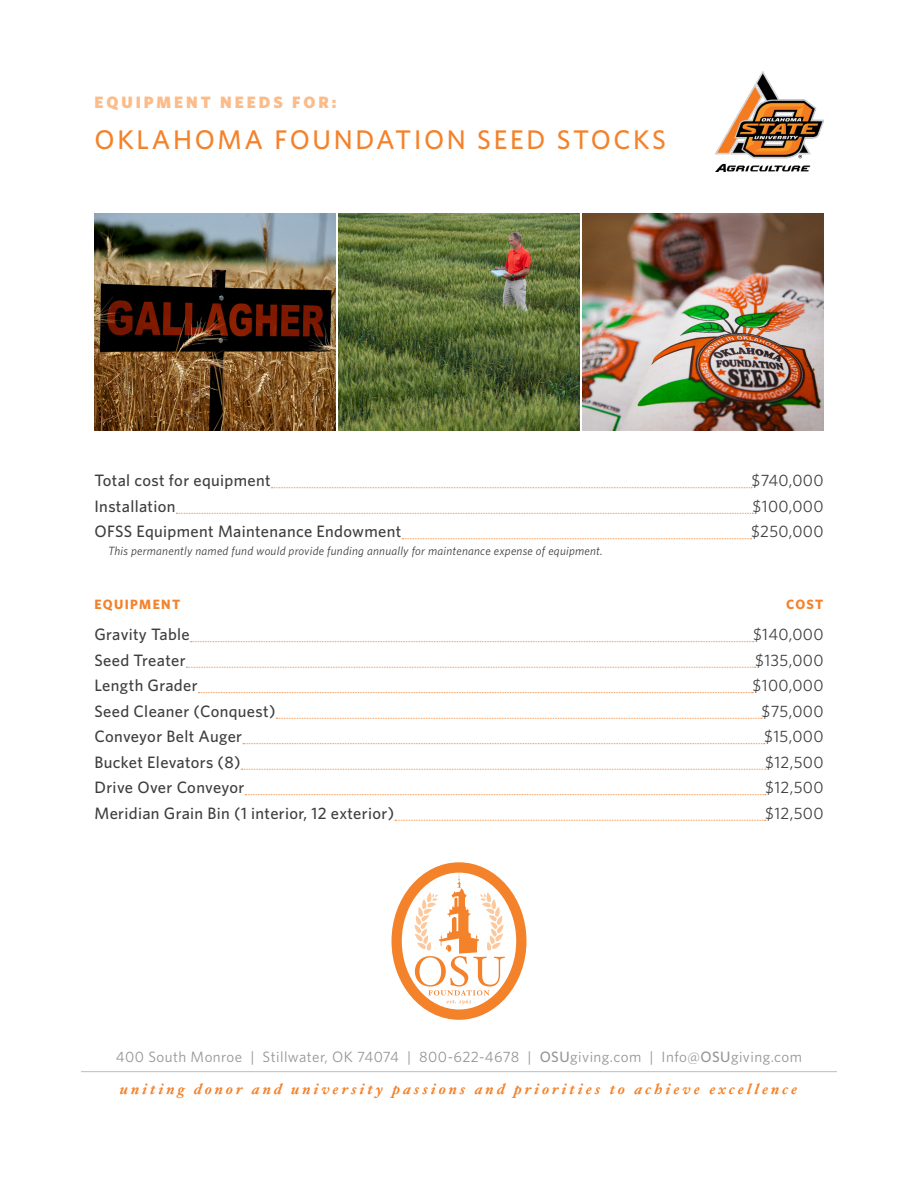
<style>
.page{position:relative;width:918px;height:1188px;background:#fff}
.page>*{position:absolute;margin:0;border:0;box-sizing:border-box;transform-origin:0 0}
.t1{font:500 27px "Whitney";letter-spacing:.1em;color:#f4822b}
.t2{font:500 16.5px "Whitney";letter-spacing:.02em;color:#3e3e3f}
.t3{font:16.5px "Whitney";letter-spacing:.02em;color:#3e3e3f}
.t4{font:900 16.5px "Whitney";letter-spacing:.18em;color:#fbbc8a}
.t5{font:15px "Whitney";letter-spacing:.03em;color:#939598}
.t6{font:italic 700 15px "Hoefler Txt";letter-spacing:.2em;color:#f4822b}
.t7{font:700 13.5px "Whitney";letter-spacing:.1em;color:#f4822b}
.t8{font:italic 12px "Whitney";letter-spacing:.02em;color:#3e3e3f}
.s1{font-weight:500}
</style>
<div class="page">
<svg style="left:191px;top:641px;width:563px;height:1px"></svg>
<svg style="left:186px;top:667px;width:570px;height:1px"></svg>
<svg style="left:198px;top:692px;width:555px;height:1px"></svg>
<svg style="left:276px;top:718px;width:486px;height:1px"></svg>
<svg style="left:243px;top:743px;width:522px;height:1px"></svg>
<svg style="left:241px;top:769px;width:525px;height:1px"></svg>
<svg style="left:245px;top:794px;width:521px;height:1px"></svg>
<svg style="left:395px;top:820px;width:371px;height:1px"></svg>
<svg style="left:271px;top:487px;width:481px;height:1px"></svg>
<svg style="left:176px;top:513px;width:577px;height:1px"></svg>
<svg style="left:402px;top:538px;width:350px;height:1px"></svg>
<hr style="left:81px;top:1071px;width:756px;height:1px;background:#bcbdc0">
<div style="left:392px;top:862px;width:134px;height:158px;background:#f4822b;border-radius:50%"></div>
<svg style="left:402px;top:873px;width:114px;height:137px"></svg>
<img style="left:583px;top:214px;width:241px;height:216px">
<img style="left:94px;top:214px;width:241px;height:216px">
<img style="left:339px;top:214px;width:240px;height:216px">
<img style="left:716px;top:72px;width:108px;height:99px">
<p class="t4" style="left:94px;top:91px;width:244px">EQUIPMENT NEEDS FOR:</p>
<p class="t1" style="left:94px;top:121px;width:573px">OKLAHOMA FOUNDATION SEED STOCKS</p>
<p class="t2" style="left:94px;top:470px;width:178px">Total cost for equipment</p>
<p class="t3" style="left:752px;top:470px;width:73px">$740,000</p>
<p class="t2" style="left:94px;top:495px;width:83px">Installation</p>
<p class="t3" style="left:753px;top:495px;width:72px">$100,000</p>
<p class="t2" style="left:94px;top:521px;width:308px">OFSS Equipment Maintenance Endowment</p>
<p class="t3" style="left:751px;top:521px;width:74px">$250,000</p>
<p class="t8" style="left:108px;top:543px;width:496px">This permanently named fund would provide funding annually for maintenance expense of equipment.</p>
<p class="t7" style="left:94px;top:595px;width:87px">EQUIPMENT</p>
<p class="t7" style="left:786px;top:595px;width:39px">COST</p>
<p class="t2" style="left:94px;top:624px;width:97px">Gravity Table</p>
<p class="t3" style="left:753px;top:624px;width:72px">$140,000</p>
<p class="t2" style="left:94px;top:649px;width:93px">Seed Treater</p>
<p class="t3" style="left:755px;top:649px;width:70px">$135,000</p>
<p class="t2" style="left:94px;top:675px;width:105px">Length Grader</p>
<p class="t3" style="left:753px;top:675px;width:72px">$100,000</p>
<p class="t2" style="left:94px;top:700px;width:182px">Seed Cleaner (Conquest)</p>
<p class="t3" style="left:762px;top:700px;width:63px">$75,000</p>
<p class="t2" style="left:94px;top:726px;width:149px">Conveyor Belt Auger</p>
<p class="t3" style="left:764px;top:726px;width:61px">$15,000</p>
<p class="t2" style="left:94px;top:751px;width:148px">Bucket Elevators (8)</p>
<p class="t3" style="left:765px;top:751px;width:60px">$12,500</p>
<p class="t2" style="left:94px;top:777px;width:151px">Drive Over Conveyor</p>
<p class="t3" style="left:765px;top:777px;width:60px">$12,500</p>
<p class="t2" style="left:94px;top:802px;width:301px">Meridian Grain Bin (1 interior, 12 exterior)</p>
<p class="t3" style="left:765px;top:802px;width:60px">$12,500</p>
<p class="t5" style="left:116px;top:1047px;width:688px">400 South Monroe | Stillwater, OK 74074 | 800-622-4678 | <span class="s1">OSU</span>giving.com | Info@<span class="s1">OSU</span>giving.com</p>
<p class="t6" style="left:120px;top:1080px;width:679px">uniting donor and university passions and priorities to achieve excellence</p>
</div>
